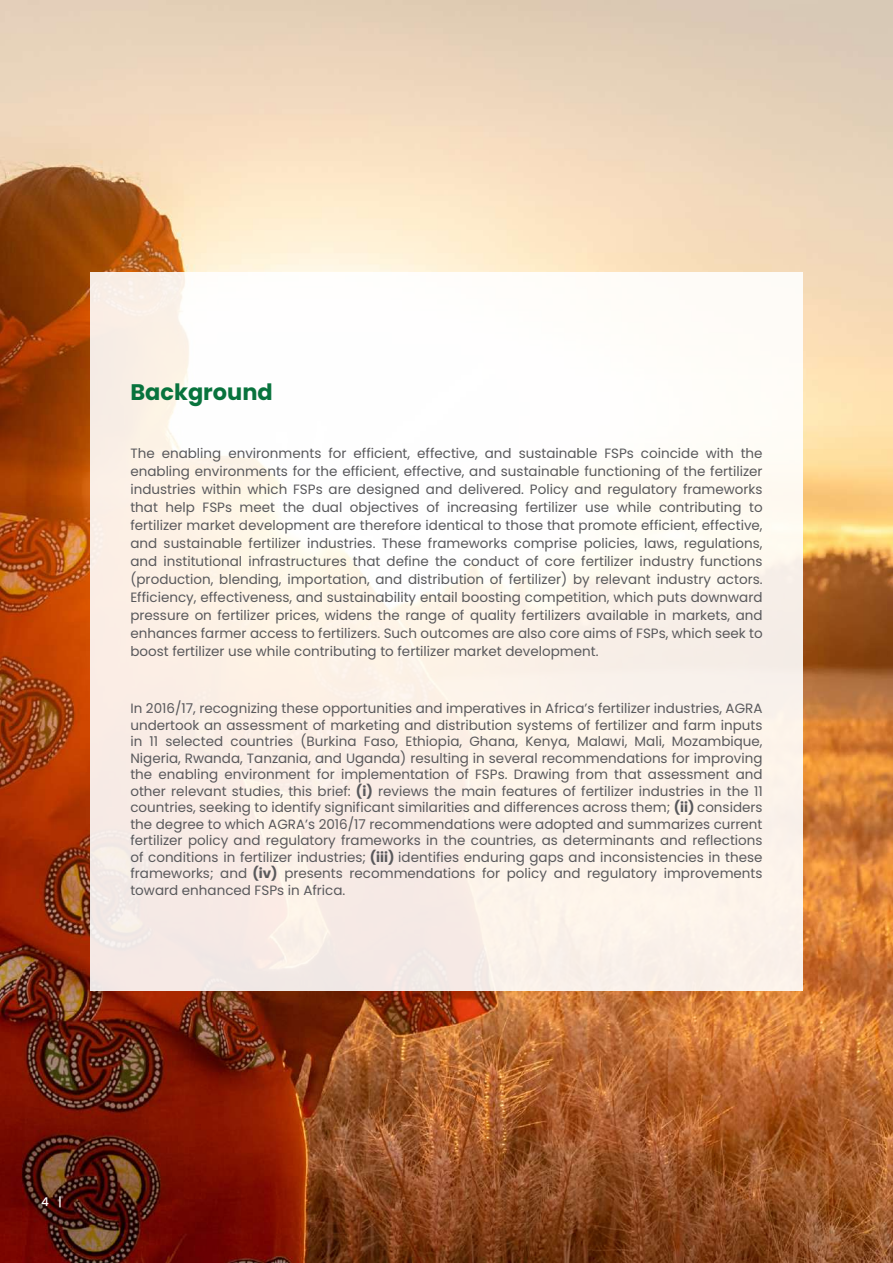
<style>
.page{position:relative;width:893px;height:1263px;background:#fff}
.page>*{position:absolute;margin:0;border:0;box-sizing:border-box;transform-origin:0 0}
.t1{font:700 22.5px "Poppins";color:#08733d}
.t2{font:13.5px/18px "Poppins";color:#59595c;text-align:justify}
.t3{font:500 12px "Poppins";color:#fff}
.s1{font-weight:700}
</style>
<div class="page">
<img style="left:0;top:0;width:892px;height:1263px">
<svg style="left:90px;top:272px;width:713px;height:719px;fill:#fdf3ea"></svg>
<h1 class="t1" style="left:130px;top:379px;width:144px">Background</h1>
<p class="t2" style="left:130px;top:445px;width:634px">The enabling environments for efficient, effective, and sustainable FSPs coincide with the enabling environments for the efficient, effective, and sustainable functioning of the fertilizer industries within which FSPs are designed and delivered. Policy and regulatory frameworks that help FSPs meet the dual objectives of increasing fertilizer use while contributing to fertilizer market development are therefore identical to those that promote efficient, effective, and sustainable fertilizer industries. These frameworks comprise policies, laws, regulations, and institutional infrastructures that define the conduct of core fertilizer industry functions (production, blending, importation, and distribution of fertilizer) by relevant industry actors.<br>Efficiency, effectiveness, and sustainability entail boosting competition, which puts downward pressure on fertilizer prices, widens the range of quality fertilizers available in markets, and enhances farmer access to fertilizers. Such outcomes are also core aims of FSPs, which seek to boost fertilizer use while contributing to fertilizer market development.</p>
<p class="t2" style="left:130px;top:700px;width:634px;line-height:16.5px">In 2016/17, recognizing these opportunities and imperatives in Africa’s fertilizer industries, AGRA undertook an assessment of marketing and distribution systems of fertilizer and farm inputs in 11 selected countries (Burkina Faso, Ethiopia, Ghana, Kenya, Malawi, Mali, Mozambique, Nigeria, Rwanda, Tanzania, and Uganda) resulting in several recommendations for improving the enabling environment for implementation of FSPs. Drawing from that assessment and other relevant studies, this brief: <span class="s1">(i)</span> reviews the main features of fertilizer industries in the 11 countries, seeking to identify significant similarities and differences across them; <span class="s1">(ii)</span> considers the degree to which AGRA’s 2016/17 recommendations were adopted and summarizes current fertilizer policy and regulatory frameworks in the countries, as determinants and reflections of conditions in fertilizer industries; <span class="s1">(iii)</span> identifies enduring gaps and inconsistencies in these frameworks; and <span class="s1">(iv)</span> presents recommendations for policy and regulatory improvements toward enhanced FSPs in Africa.</p>
<p class="t3" style="left:41px;top:1195px;width:23px">4 |</p>
</div>
